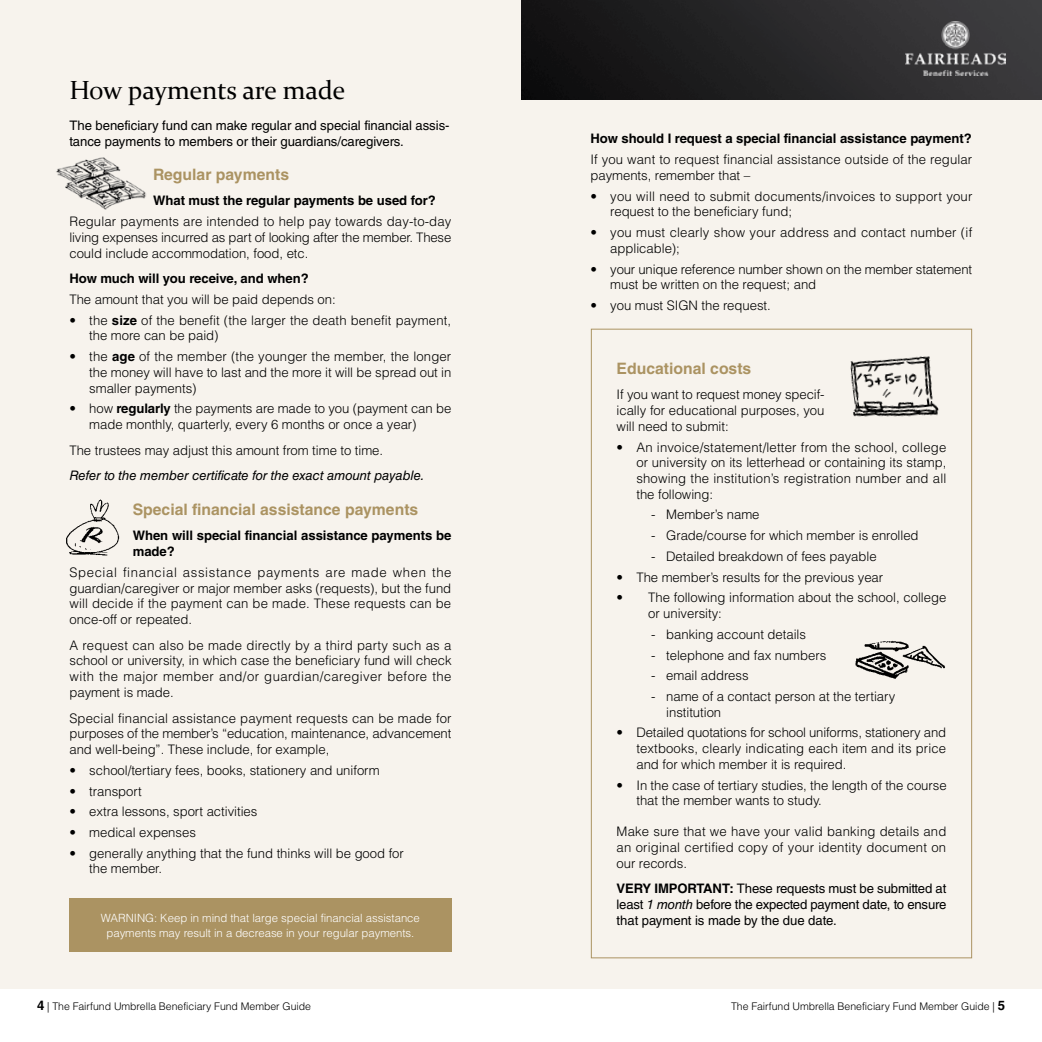
<style>
.page{position:relative;width:1042px;height:1042px;background:#fff}
.page>*{position:absolute;margin:0;border:0;box-sizing:border-box;transform-origin:0 0}
.t1{font:26.25px "Constantia";letter-spacing:-.005em;color:#000}
.t2{font:700 15.75px "Helvetica LT Std";color:#ab9362}
.t3{font:300 13.12px/15.8px "Helvetica LT Std";letter-spacing:-.005em;color:#000;text-align:justify}
.t4{font:13.12px/15.8px "Helvetica LT Std";letter-spacing:-.005em;color:#000}
.t5{font:700 13.12px/15.8px "Helvetica LT Std";letter-spacing:-.005em;color:#000}
.t6{font:300 13.12px/15.8px "Helvetica LT Std";letter-spacing:.015em;color:#000}
.t7{font:italic 13.12px "Helvetica LT Std";letter-spacing:-.005em;color:#000}
.t8{font:300 11.38px/15.8px "Helvetica LT Std";letter-spacing:-.005em;color:#fff;text-align:center}
.t9{font:300 10.5px "Helvetica LT Std";letter-spacing:-.005em;color:#000}
.s1{font-weight:700}
.s2{font-style:italic}
.s3{font-weight:700;font-size:13.12px}
</style>
<div class="page">
<div style="left:0;top:0;width:521px;height:988px;background:#f7f3ed"></div>
<div style="left:521px;top:0;width:521px;height:988px;background:#f7f3ed"></div>
<img style="left:521px;top:0;width:521px;height:99px">
<img style="left:905px;top:21px;width:100px;height:55px">
<div style="left:69px;top:898px;width:382px;height:54px;background:#ab9362"></div>
<img style="left:66px;top:499px;width:54px;height:57px">
<img style="left:56px;top:157px;width:90px;height:53px">
<img style="left:850px;top:356px;width:89px;height:61px">
<img style="left:855px;top:640px;width:90px;height:39px">
<h1 class="t1" style="left:69px;top:72px;width:277px">How payments are made</h1>
<p class="t4" style="left:69px;top:117px;width:382px">The beneficiary fund can make regular and special financial assis&shy;tance payments to members or their guardians/caregivers.</p>
<p class="t2" style="left:153px;top:164px;width:137px">Regular payments</p>
<p class="t5" style="left:153px;top:193px;width:284px">What must the regular payments be used for?</p>
<p class="t3" style="left:69px;top:213px;width:383px">Regular payments are intended to help pay towards day-to-day living expenses incurred as part of looking after the member. These could include accommodation, food, etc.</p>
<p class="t5" style="left:69px;top:270px;width:241px">How much will you receive, and when?</p>
<p class="t3" style="left:69px;top:291px;width:268px">The amount that you will be paid depends on:</p>
<p class="t3" style="left:89px;top:312px;width:363px;text-indent:-20px">• the <span class="s1">size</span> of the benefit (the larger the death benefit payment, the more can be paid)</p>
<p class="t3" style="left:89px;top:348px;width:364px;text-indent:-20px">• the <span class="s1">age</span> of the member (the younger the member, the longer the money will have to last and the more it will be spread out in smaller payments)</p>
<p class="t3" style="left:89px;top:401px;width:363px;text-indent:-20px">• how <span class="s1">regularly</span> the payments are made to you (payment can be made monthly, quarterly, every 6 months or once a year)</p>
<p class="t3" style="left:69px;top:442px;width:315px">The trustees may adjust this amount from time to time.</p>
<p class="t7" style="left:69px;top:468px;width:357px">Refer to the member certificate for the exact amount payable.</p>
<p class="t2" style="left:133px;top:499px;width:287px">Special financial assistance payments</p>
<p class="t5" style="left:133px;top:527px;width:320px">When will special financial assistance payments be made?</p>
<p class="t3" style="left:69px;top:564px;width:384px">Special financial assistance payments are made when the guardian/caregiver or major member asks (requests), but the fund will decide if the payment can be made. These requests can be once-off or repeated.</p>
<p class="t3" style="left:69px;top:637px;width:384px">A request can also be made directly by a third party such as a school or university, in which case the beneficiary fund will check with the major member and/or guardian/caregiver before the payment is made.</p>
<p class="t3" style="left:69px;top:710px;width:384px">Special financial assistance payment requests can be made for purposes of the member’s “education, maintenance, advancement and well-being”. These include, for example,</p>
<p class="t3" style="left:69px;top:762px;width:312px">• school/tertiary fees, books, stationery and uniform</p>
<p class="t3" style="left:69px;top:783px;width:74px">• transport</p>
<p class="t3" style="left:69px;top:803px;width:189px">• extra lessons, sport activities</p>
<p class="t3" style="left:69px;top:824px;width:128px">• medical expenses</p>
<p class="t3" style="left:89px;top:845px;width:316px;text-indent:-20px">• generally anything that the fund thinks will be good for the member.</p>
<p class="t8" style="left:101px;top:909px;width:320px">WARNING: Keep in mind that large special financial assistance payments may result in a decrease in your regular payments.</p>
<p class="t5" style="left:590px;top:131px;width:383px">How should I request a special financial assistance payment?</p>
<p class="t3" style="left:590px;top:151px;width:383px">If you want to request financial assistance outside of the regular payments, remember that –</p>
<p class="t6" style="left:610px;top:188px;width:364px;text-indent:-20px">• you will need to submit documents/invoices to support your request to the beneficiary fund;</p>
<p class="t6" style="left:610px;top:224px;width:363px;text-indent:-20px">• you must clearly show your address and contact number (if applicable);</p>
<p class="t3" style="left:610px;top:261px;width:363px;text-indent:-20px">• your unique reference number shown on the member statement must be written on the request; and</p>
<p class="t3" style="left:590px;top:297px;width:182px">• you must SIGN the request.</p>
<p class="t2" style="left:616px;top:358px;width:136px">Educational costs</p>
<p class="t3" style="left:616px;top:387px;width:209px">If you want to request money specif&shy;ically for educational purposes, you will need to submit:</p>
<p class="t3" style="left:636px;top:439px;width:312px;text-indent:-20px">• An invoice/statement/letter from the school, college or university on its letterhead or containing its stamp, showing the institution’s registration number and all the following:</p>
<p class="t3" style="left:651px;top:507px;width:110px">- Member’s name</p>
<p class="t3" style="left:651px;top:527px;width:269px">- Grade/course for which member is enrolled</p>
<p class="t3" style="left:651px;top:548px;width:227px">- Detailed breakdown of fees payable</p>
<p class="t3" style="left:616px;top:569px;width:268px">• The member’s results for the previous year</p>
<p class="t3" style="left:648px;top:590px;width:300px;text-indent:-32px">• The following information about the school, college or university:</p>
<p class="t3" style="left:651px;top:626px;width:156px">- banking account details</p>
<p class="t3" style="left:651px;top:647px;width:176px">- telephone and fax numbers</p>
<p class="t3" style="left:651px;top:667px;width:99px">- email address</p>
<p class="t3" style="left:666px;top:688px;width:231px;text-indent:-15px">- name of a contact person at the tertiary institution</p>
<p class="t3" style="left:636px;top:725px;width:311px;text-indent:-20px">• Detailed quotations for school uniforms, stationery and textbooks, clearly indicating each item and its price and for which member it is required.</p>
<p class="t3" style="left:636px;top:777px;width:312px;text-indent:-20px">• In the case of tertiary studies, the length of the course that the member wants to study.</p>
<p class="t3" style="left:616px;top:823px;width:331px">Make sure that we have your valid banking details and an original certified copy of your identity document on our records.</p>
<p class="t4" style="left:616px;top:881px;width:331px;text-align:justify"><span class="s1">VERY IMPORTANT:</span> These requests must be submitted at least <span class="s2">1 month</span> before the expected payment date, to ensure that payment is made by the due date.</p>
<p class="t9" style="left:37px;top:1000px;width:275px"><span class="s3">4</span> | The Fairfund Umbrella Beneficiary Fund Member Guide</p>
<p class="t9" style="left:731px;top:1000px;width:275px">The Fairfund Umbrella Beneficiary Fund Member Guide | <span class="s3">5</span></p>
</div>
